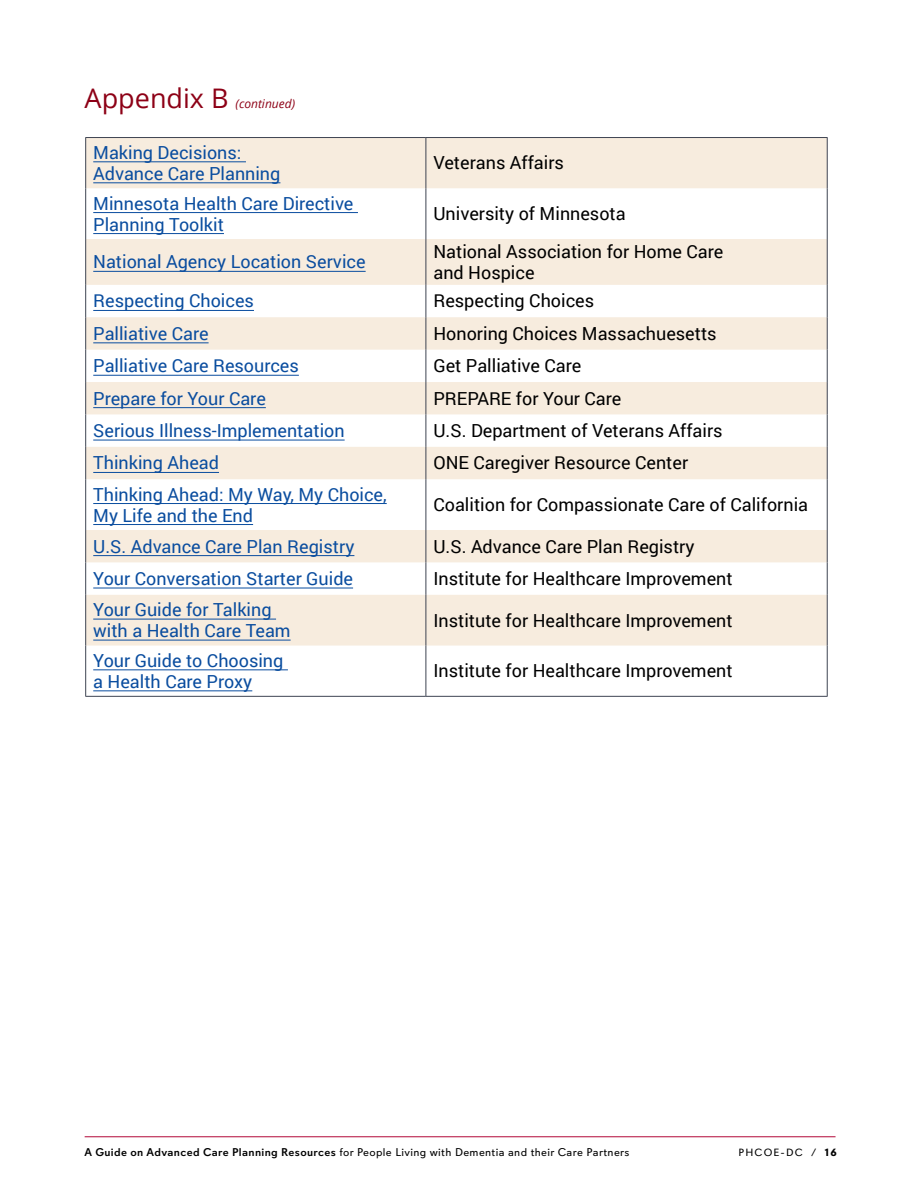
<style>
.page{position:relative;width:918px;height:1188px;background:#fff}
.page>*{position:absolute;margin:0;border:0;box-sizing:border-box;transform-origin:0 0}
.t1{font:27px "Open Sans";color:#8d0016}
.t2{font:18px/21px "Roboto";color:#0a4d9f}
.t3{font:18px/21px "Roboto";color:#000}
.t4{font:italic 12px "Open Sans";color:#8d0016}
.t5{font:11.25px "Davis Sans";letter-spacing:.03em;color:#000;scale:1.04 1}
.t6{font:10.5px "Davis Sans";letter-spacing:.11em;color:#000;scale:1.04 1}
.s1{font-weight:500}
.s2{font-weight:700}
</style>
<div class="page">
<hr style="left:85px;top:1137px;width:751px;height:1px;background:#b30838">
<svg style="left:86px;top:138px;width:741px;height:508px;fill:#f7ecde"></svg>
<hr style="left:85px;top:138px;width:1px;height:50px;background:#3e4452">
<hr style="left:827px;top:138px;width:1px;height:50px;background:#3e4452">
<hr style="left:85px;top:188px;width:1px;height:51px;background:#3e4452">
<hr style="left:827px;top:188px;width:1px;height:51px;background:#3e4452">
<hr style="left:85px;top:239px;width:1px;height:46px;background:#3e4452">
<hr style="left:827px;top:239px;width:1px;height:46px;background:#3e4452">
<hr style="left:85px;top:285px;width:1px;height:32px;background:#3e4452">
<hr style="left:827px;top:285px;width:1px;height:32px;background:#3e4452">
<hr style="left:85px;top:317px;width:1px;height:33px;background:#3e4452">
<hr style="left:827px;top:317px;width:1px;height:33px;background:#3e4452">
<hr style="left:85px;top:350px;width:1px;height:32px;background:#3e4452">
<hr style="left:827px;top:350px;width:1px;height:32px;background:#3e4452">
<hr style="left:85px;top:382px;width:1px;height:32px;background:#3e4452">
<hr style="left:827px;top:382px;width:1px;height:32px;background:#3e4452">
<hr style="left:85px;top:414px;width:1px;height:33px;background:#3e4452">
<hr style="left:827px;top:414px;width:1px;height:33px;background:#3e4452">
<hr style="left:85px;top:447px;width:1px;height:32px;background:#3e4452">
<hr style="left:827px;top:447px;width:1px;height:32px;background:#3e4452">
<hr style="left:85px;top:479px;width:1px;height:51px;background:#3e4452">
<hr style="left:827px;top:479px;width:1px;height:51px;background:#3e4452">
<hr style="left:85px;top:530px;width:1px;height:32px;background:#3e4452">
<hr style="left:827px;top:530px;width:1px;height:32px;background:#3e4452">
<hr style="left:85px;top:562px;width:1px;height:33px;background:#3e4452">
<hr style="left:827px;top:562px;width:1px;height:33px;background:#3e4452">
<hr style="left:85px;top:595px;width:1px;height:51px;background:#3e4452">
<hr style="left:827px;top:595px;width:1px;height:51px;background:#3e4452">
<hr style="left:426px;top:138px;width:1px;height:50px;background:#3e4452">
<hr style="left:426px;top:188px;width:1px;height:51px;background:#3e4452">
<hr style="left:426px;top:239px;width:1px;height:46px;background:#3e4452">
<hr style="left:426px;top:285px;width:1px;height:32px;background:#3e4452">
<hr style="left:426px;top:317px;width:1px;height:33px;background:#3e4452">
<hr style="left:426px;top:350px;width:1px;height:32px;background:#3e4452">
<hr style="left:426px;top:382px;width:1px;height:32px;background:#3e4452">
<hr style="left:426px;top:414px;width:1px;height:33px;background:#3e4452">
<hr style="left:426px;top:447px;width:1px;height:32px;background:#3e4452">
<hr style="left:426px;top:479px;width:1px;height:51px;background:#3e4452">
<hr style="left:426px;top:530px;width:1px;height:32px;background:#3e4452">
<hr style="left:426px;top:562px;width:1px;height:33px;background:#3e4452">
<hr style="left:426px;top:595px;width:1px;height:51px;background:#3e4452">
<hr style="left:426px;top:646px;width:1px;height:50px;background:#3e4452">
<hr style="left:85px;top:137px;width:341px;height:1px;background:#3e4452">
<hr style="left:426px;top:137px;width:402px;height:1px;background:#3e4452">
<hr style="left:85px;top:646px;width:1px;height:50px;background:#3e4452">
<hr style="left:827px;top:646px;width:1px;height:50px;background:#3e4452">
<hr style="left:85px;top:696px;width:341px;height:1px;background:#3e4452">
<hr style="left:426px;top:696px;width:402px;height:1px;background:#3e4452">
<hr style="left:93px;top:161px;width:153px;height:1px;background:#0a4d9f">
<hr style="left:93px;top:182px;width:187px;height:1px;background:#0a4d9f">
<hr style="left:93px;top:212px;width:265px;height:1px;background:#0a4d9f">
<hr style="left:93px;top:233px;width:131px;height:1px;background:#0a4d9f">
<hr style="left:93px;top:271px;width:273px;height:1px;background:#0a4d9f">
<hr style="left:93px;top:310px;width:161px;height:1px;background:#0a4d9f">
<hr style="left:93px;top:342px;width:116px;height:1px;background:#0a4d9f">
<hr style="left:93px;top:375px;width:206px;height:1px;background:#0a4d9f">
<hr style="left:93px;top:407px;width:173px;height:1px;background:#0a4d9f">
<hr style="left:93px;top:440px;width:252px;height:1px;background:#0a4d9f">
<hr style="left:93px;top:472px;width:126px;height:1px;background:#0a4d9f">
<hr style="left:93px;top:503px;width:294px;height:1px;background:#0a4d9f">
<hr style="left:93px;top:524px;width:160px;height:1px;background:#0a4d9f">
<hr style="left:93px;top:555px;width:261px;height:1px;background:#0a4d9f">
<hr style="left:93px;top:588px;width:260px;height:1px;background:#0a4d9f">
<hr style="left:93px;top:619px;width:183px;height:1px;background:#0a4d9f">
<hr style="left:93px;top:640px;width:198px;height:1px;background:#0a4d9f">
<hr style="left:93px;top:669px;width:195px;height:1px;background:#0a4d9f">
<hr style="left:93px;top:690px;width:159px;height:1px;background:#0a4d9f">
<h1 class="t1" style="left:85px;top:80px;width:145px">Appendix B</h1>
<p class="t4" style="left:236px;top:96px;width:61px">(continued)</p>
<p class="t2" style="left:93px;top:141px;width:189px">Making Decisions:<br>Advance Care Planning</p>
<p class="t3" style="left:433px;top:152px;width:132px">Veterans Affairs</p>
<p class="t2" style="left:93px;top:192px;width:262px">Minnesota Health Care Directive<br>Planning Toolkit</p>
<p class="t3" style="left:433px;top:203px;width:194px">University of Minnesota</p>
<p class="t2" style="left:93px;top:251px;width:274px">National Agency Location Service</p>
<p class="t3" style="left:433px;top:240px;width:291px">National Association for Home Care and Hospice</p>
<p class="t2" style="left:93px;top:290px;width:162px">Respecting Choices</p>
<p class="t3" style="left:433px;top:290px;width:162px">Respecting Choices</p>
<p class="t2" style="left:93px;top:322px;width:117px">Palliative Care</p>
<p class="t3" style="left:433px;top:322px;width:285px">Honoring Choices Massachuesetts</p>
<p class="t2" style="left:93px;top:355px;width:207px">Palliative Care Resources</p>
<p class="t3" style="left:433px;top:355px;width:149px">Get Palliative Care</p>
<p class="t2" style="left:93px;top:387px;width:174px">Prepare for Your Care</p>
<p class="t3" style="left:433px;top:387px;width:189px">PREPARE for Your Care</p>
<p class="t2" style="left:93px;top:419px;width:253px">Serious Illness-Implementation</p>
<p class="t3" style="left:433px;top:419px;width:291px">U.S. Department of Veterans Affairs</p>
<p class="t2" style="left:93px;top:452px;width:127px">Thinking Ahead</p>
<p class="t3" style="left:433px;top:452px;width:256px">ONE Caregiver Resource Center</p>
<p class="t2" style="left:93px;top:483px;width:295px">Thinking Ahead: My Way, My Choice,<br>My Life and the End</p>
<p class="t3" style="left:433px;top:493px;width:376px">Coalition for Compassionate Care of California</p>
<p class="t2" style="left:93px;top:535px;width:263px">U.S. Advance Care Plan Registry</p>
<p class="t3" style="left:433px;top:535px;width:263px">U.S. Advance Care Plan Registry</p>
<p class="t2" style="left:93px;top:567px;width:261px">Your Conversation Starter Guide</p>
<p class="t3" style="left:433px;top:567px;width:301px">Institute for Healthcare Improvement</p>
<p class="t2" style="left:93px;top:599px;width:199px">Your Guide for Talking with a Health Care Team</p>
<p class="t3" style="left:433px;top:609px;width:301px">Institute for Healthcare Improvement</p>
<p class="t2" style="left:93px;top:649px;width:192px">Your Guide to Choosing a Health Care Proxy</p>
<p class="t3" style="left:433px;top:660px;width:301px">Institute for Healthcare Improvement</p>
<p class="t5" style="left:85px;top:1146px;width:525px"><span class="s1">A Guide on Advanced Care Planning Resources</span> for People Living with Dementia and their Care Partners</p>
<p class="t6" style="left:738px;top:1146px;width:96px">PHCOE-DC / <span class="s2">16</span></p>
</div>
